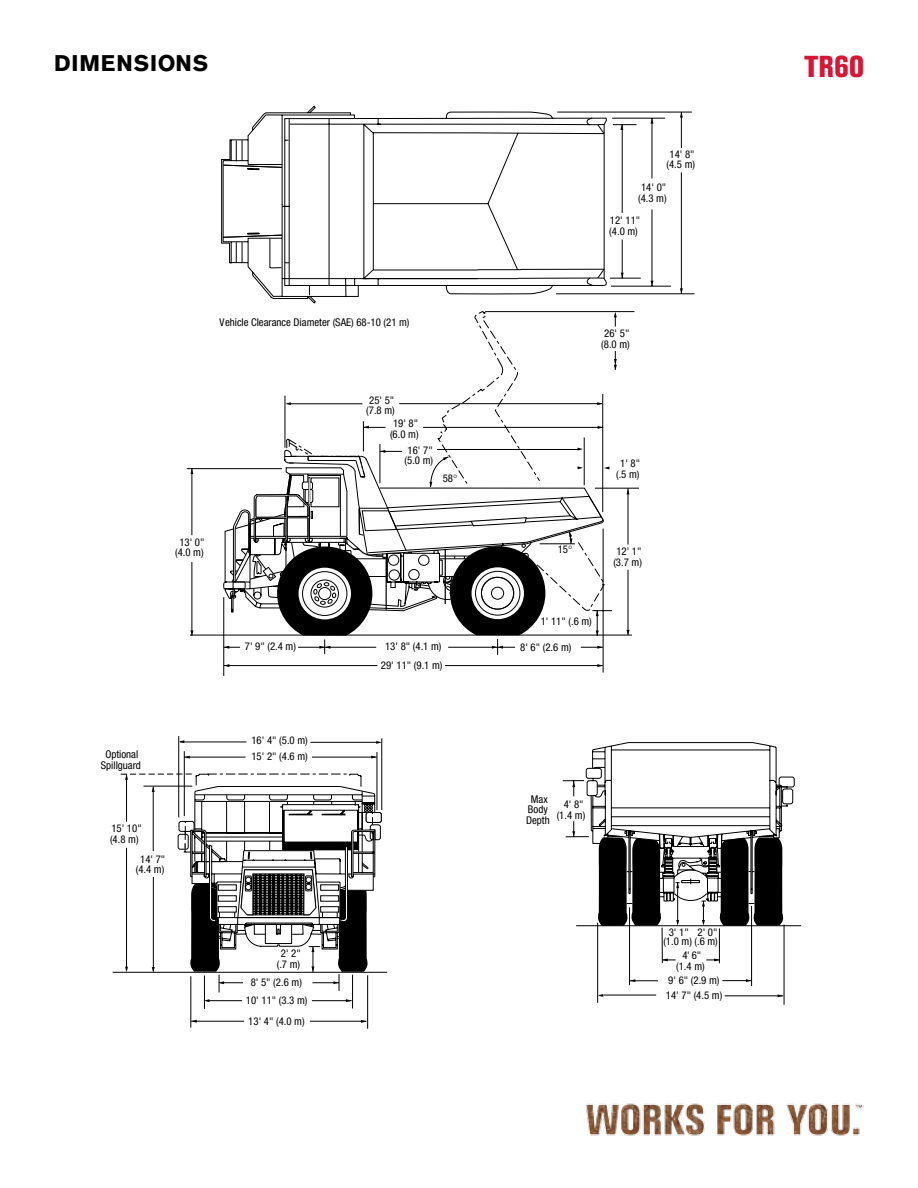
<style>
.page{position:relative;width:918px;height:1188px;background:#fff}
.page>*{position:absolute;margin:0;border:0;box-sizing:border-box;transform-origin:0 0}
.t1{font:800 condensed 30px "Akzidenz Grotesk BE";color:#d71635}
.t2{font:700 22.5px "Akzidenz Grotesk BE";letter-spacing:.04em;color:#000}
.t3{font:condensed 10.65px/10.6px "Helvetica Neue";color:#000}
</style>
<div class="page">
<img style="left:585px;top:1103px;width:279px;height:33px">
<svg style="left:221px;top:106px;width:138px;height:198px"></svg>
<svg style="left:282px;top:111px;width:325px;height:184px"></svg>
<hr style="left:556px;top:294px;width:139px;height:1px;background:#000">
<hr style="left:557px;top:112px;width:135px;height:1px;background:#000">
<hr style="left:612px;top:118px;width:53px;height:1px;background:#000">
<hr style="left:611px;top:286px;width:60px;height:1px;background:#000">
<hr style="left:610px;top:278px;width:31px;height:1px;background:#000">
<hr style="left:622px;top:125px;width:1px;height:88px;background:#000">
<hr style="left:622px;top:240px;width:1px;height:38px;background:#000">
<hr style="left:652px;top:118px;width:1px;height:60px;background:#000">
<hr style="left:652px;top:209px;width:1px;height:77px;background:#000">
<hr style="left:681px;top:112px;width:1px;height:36px;background:#000">
<hr style="left:681px;top:172px;width:1px;height:122px;background:#000">
<svg style="left:613px;top:124px;width:24px;height:6px"></svg>
<svg style="left:651px;top:118px;width:3px;height:6px"></svg>
<svg style="left:680px;top:112px;width:3px;height:6px"></svg>
<svg style="left:223px;top:117px;width:381px;height:51px"></svg>
<svg style="left:222px;top:234px;width:61px;height:34px"></svg>
<hr style="left:224px;top:597px;width:1px;height:79px;background:#000">
<hr style="left:603px;top:529px;width:1px;height:144px;background:#000">
<hr style="left:485px;top:311px;width:149px;height:1px;background:#000">
<hr style="left:595px;top:488px;width:44px;height:1px;background:#000">
<hr style="left:192px;top:562px;width:1px;height:74px;background:#000">
<hr style="left:192px;top:469px;width:1px;height:66px;background:#000">
<hr style="left:187px;top:468px;width:95px;height:1px;background:#000">
<hr style="left:224px;top:665px;width:153px;height:1px;background:#000">
<hr style="left:445px;top:665px;width:158px;height:1px;background:#000">
<hr style="left:628px;top:488px;width:1px;height:57px;background:#000">
<hr style="left:628px;top:570px;width:1px;height:65px;background:#000">
<svg style="left:614px;top:312px;width:3px;height:15px"></svg>
<svg style="left:190px;top:630px;width:3px;height:5px"></svg>
<hr style="left:190px;top:635px;width:442px;height:1px;background:#000">
<hr style="left:576px;top:925px;width:225px;height:1px;background:#000">
<hr style="left:310px;top:1021px;width:56px;height:1px;background:#000">
<hr style="left:191px;top:1021px;width:53px;height:1px;background:#000">
<hr style="left:367px;top:975px;width:1px;height:54px;background:#000">
<hr style="left:204px;top:976px;width:1px;height:33px;background:#000">
<hr style="left:352px;top:975px;width:1px;height:33px;background:#000">
<hr style="left:312px;top:1000px;width:39px;height:1px;background:#000">
<hr style="left:191px;top:976px;width:1px;height:52px;background:#000">
<svg style="left:191px;top:1020px;width:6px;height:3px"></svg>
<hr style="left:206px;top:1000px;width:36px;height:1px;background:#000">
<hr style="left:382px;top:738px;width:1px;height:72px;background:#000">
<svg style="left:119px;top:736px;width:263px;height:256px"></svg>
<svg style="left:224px;top:350px;width:393px;height:305px"></svg>
<svg style="left:563px;top:742px;width:230px;height:263px"></svg>
<h2 class="t2" style="left:54px;top:50px;width:156px">DIMENSIONS</h2>
<h1 class="t1" style="left:804px;top:49px;width:61px">TR60</h1>
<p class="t3" style="left:667px;top:148px;width:30px">14' 8" (4.5 m)</p>
<p class="t3" style="left:638px;top:182px;width:30px">14' 0" (4.3 m)</p>
<p class="t3" style="left:609px;top:215px;width:33px">12' 11" (4.0 m)</p>
<p class="t3" style="left:219px;top:317px;width:192px">Vehicle Clearance Diameter (SAE) 68-10 (21 m)</p>
<p class="t3" style="left:366px;top:394px;width:30px">25' 5" (7.8 m)</p>
<p class="t3" style="left:390px;top:418px;width:30px">19' 8" (6.0 m)</p>
<p class="t3" style="left:405px;top:444px;width:30px">16' 7" (5.0 m)</p>
<p class="t3" style="left:443px;top:473px;width:12px">58</p>
<p class="t3" style="left:601px;top:328px;width:30px">26' 5" (8.0 m)</p>
<p class="t3" style="left:616px;top:458px;width:26px;text-align:center">1' 8" (.5 m)</p>
<p class="t3" style="left:175px;top:536px;width:31px;text-align:center">13' 0" (4.0 m)</p>
<p class="t3" style="left:558px;top:544px;width:12px">15</p>
<p class="t3" style="left:613px;top:546px;width:30px">12' 1" (3.7 m)</p>
<p class="t3" style="left:541px;top:616px;width:53px">1' 11" (.6 m)</p>
<p class="t3" style="left:249px;top:638px;width:56px">(1.0 m) (.6 m)</p>
<p class="t3" style="left:245px;top:641px;width:53px">7' 9" (2.4 m)</p>
<p class="t3" style="left:385px;top:641px;width:58px">13' 8" (4.1 m)</p>
<p class="t3" style="left:520px;top:641px;width:53px">8' 6" (2.6 m)</p>
<p class="t3" style="left:381px;top:659px;width:63px">29' 11" (9.1 m)</p>
<p class="t3" style="left:101px;top:749px;width:42px;text-align:center">Optional<br>Spillguard</p>
<p class="t3" style="left:110px;top:823px;width:33px">15' 10" (4.8 m)</p>
<p class="t3" style="left:136px;top:854px;width:31px;text-align:center">14' 7" (4.4 m)</p>
<p class="t3" style="left:251px;top:732px;width:58px;line-height:15.9px">16' 4" (5.0 m)<br>15' 2" (4.6 m)</p>
<p class="t3" style="left:277px;top:948px;width:26px;text-align:center">2' 2" (.7 m)</p>
<p class="t3" style="left:246px;top:974px;width:63px;line-height:17.4px;text-align:center">8' 5" (2.6 m)<br>10' 11" (3.3 m)</p>
<p class="t3" style="left:248px;top:1016px;width:58px">13' 4" (4.0 m)</p>
<p class="t3" style="left:526px;top:793px;width:25px;text-align:center">Max<br>Body<br>Depth</p>
<p class="t3" style="left:557px;top:799px;width:30px;text-align:center">4' 8" (1.4 m)</p>
<p class="t3" style="left:697px;top:927px;width:21px">2' 0"</p>
<p class="t3" style="left:663px;top:928px;width:56px;line-height:9.1px;text-indent:5px">3' 1"<br>(1.0 m) (.6 m)</p>
<p class="t3" style="left:676px;top:950px;width:30px;text-align:center">4' 6" (1.4 m)</p>
<p class="t3" style="left:666px;top:973px;width:58px;line-height:14.9px">9' 6" (2.9 m)<br>14' 7" (4.5 m)</p>
</div>
